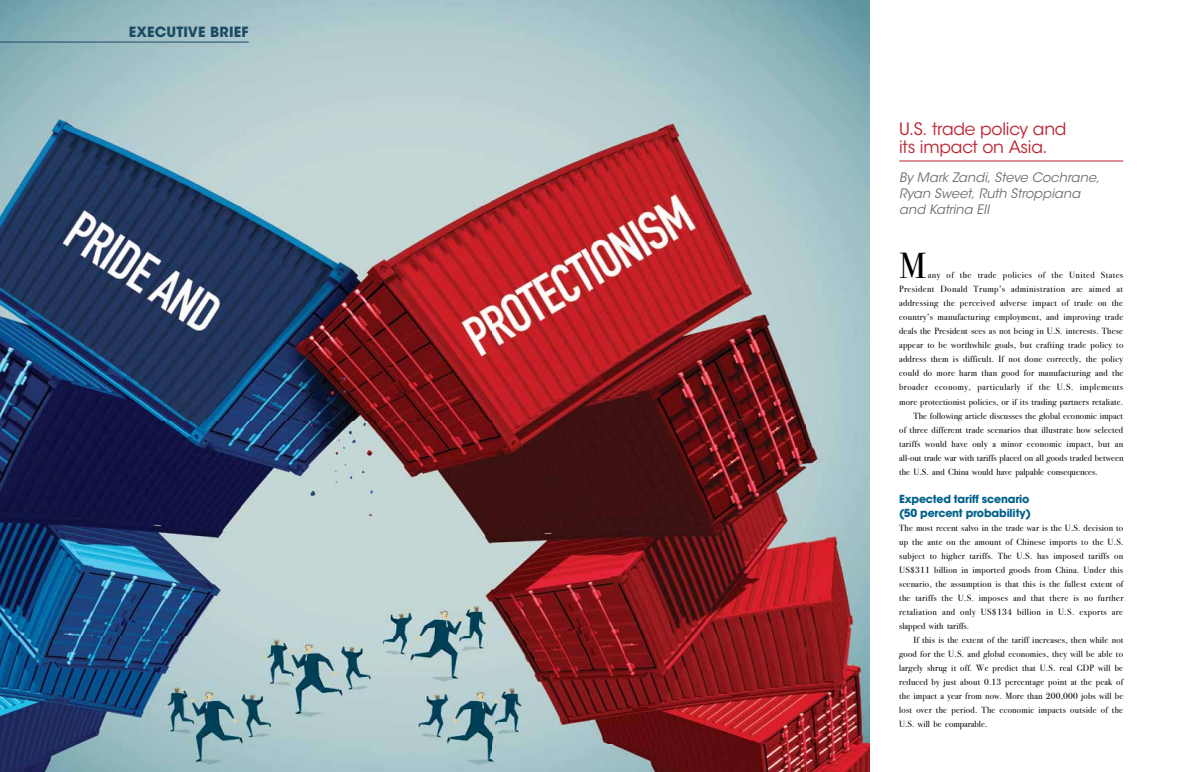
<style>
.page{position:relative;width:1180px;height:772px;background:#fff}
.page>*{position:absolute;margin:0;border:0;box-sizing:border-box;transform-origin:0 0}
.t1{font:36px "Bodoni Svty Two ITCTT Book";color:#000}
.t2{font:17px/18px "ITC Avant Garde Std";letter-spacing:-.015em;color:#bd202e}
.t3{font:700 14px "ITC Avant Garde Std";letter-spacing:.015em;color:#1c4b64}
.t4{font:italic 13px/16px "ITC Avant Garde Std";color:#6d6e71}
.t5{font:700 11px/14px "ITC Avant Garde Std";letter-spacing:-.015em;color:#00608c}
.t6{font:9px/14px "Bodoni Svty Two ITCTT Book";letter-spacing:.025em;color:#000;text-align:justify}
.t7{font:9px "Bodoni Svty Two ITCTT Book";letter-spacing:.045em;color:#000}
.t8{font:9px "Bodoni Svty Two ITCTT Book";letter-spacing:.05em;color:#000}
.t9{font:9px "Bodoni Svty Two ITCTT Book";letter-spacing:.005em;color:#000}
</style>
<div class="page">
<img style="left:0;top:0;width:590px;height:771px">
<hr style="left:0;top:42px;width:248px;height:1px;background:#1c4b64">
<svg style="left:590px;top:0;width:534px;height:771px"></svg>
<hr style="left:899px;top:161px;width:224px;height:1px;background:#bd202e">
<h3 class="t3" style="left:129px;top:23px;width:121px">EXECUTIVE BRIEF</h3>
<h2 class="t2" style="left:899px;top:120px;width:169px">U.S. trade policy and its impact on Asia.</h2>
<h3 class="t4" style="left:899px;top:169px;width:202px">By Mark Zandi, Steve Cochrane,<br>Ryan Sweet, Ruth Stroppiana and Katrina Ell</h3>
<h1 class="t1" style="left:899px;top:236px;width:29px">M</h1>
<p class="t7" style="left:927px;top:268px;width:197px">any of the trade policies of the United States</p>
<p class="t7" style="left:899px;top:282px;width:225px">President Donald Trump’s administration are aimed at</p>
<p class="t6" style="left:899px;top:295px;width:225px">addressing the perceived adverse impact of trade on the</p>
<p class="t6" style="left:899px;top:309px;width:225px">country’s manufacturing employment, and improving trade</p>
<p class="t6" style="left:899px;top:323px;width:225px">deals the President sees as not being in U.S. interests. These</p>
<p class="t6" style="left:899px;top:337px;width:226px">appear to be worthwhile goals, but crafting trade policy to</p>
<p class="t6" style="left:899px;top:351px;width:225px">address them is difficult. If not done correctly, the policy</p>
<p class="t6" style="left:899px;top:365px;width:226px">could do more harm than good for manufacturing and the</p>
<p class="t8" style="left:899px;top:380px;width:225px">broader economy, particularly if the U.S. implements</p>
<p class="t6" style="left:899px;top:393px;width:225px">more protectionist policies, or if its trading partners retaliate.</p>
<p class="t6" style="left:913px;top:407px;width:211px">The following article discusses the global economic impact</p>
<p class="t6" style="left:899px;top:421px;width:225px">of three different trade scenarios that illustrate how selected</p>
<p class="t6" style="left:899px;top:435px;width:225px">tariffs would have only a minor economic impact, but an</p>
<p class="t6" style="left:899px;top:449px;width:226px">all-out trade war with tariffs placed on all goods traded between</p>
<p class="t9" style="left:899px;top:464px;width:200px">the U.S. and China would have palpable consequences.</p>
<p class="t5" style="left:899px;top:491px;width:133px">Expected tariff scenario (50 percent probability)</p>
<p class="t6" style="left:899px;top:519px;width:226px">The most recent salvo in the trade war is the U.S. decision to up the ante on the amount of Chinese imports to the U.S. subject to higher tariffs. The U.S. has imposed tariffs on US$311 billion in imported goods from China. Under this scenario, the assumption is that this is the fullest extent of the tariffs the U.S. imposes and that there is no further retaliation and only US$134 billion in U.S. exports are slapped with tariffs.</p>
<p class="t6" style="left:899px;top:631px;width:226px;text-indent:14px">If this is the extent of the tariff increases, then while not good for the U.S. and global economies, they will be able to largely shrug it off. We predict that U.S. real GDP will be reduced by just about 0.13 percentage point at the peak of the impact a year from now. More than 200,000 jobs will be lost over the period. The economic impacts outside of the U.S. will be comparable.</p>
</div>
